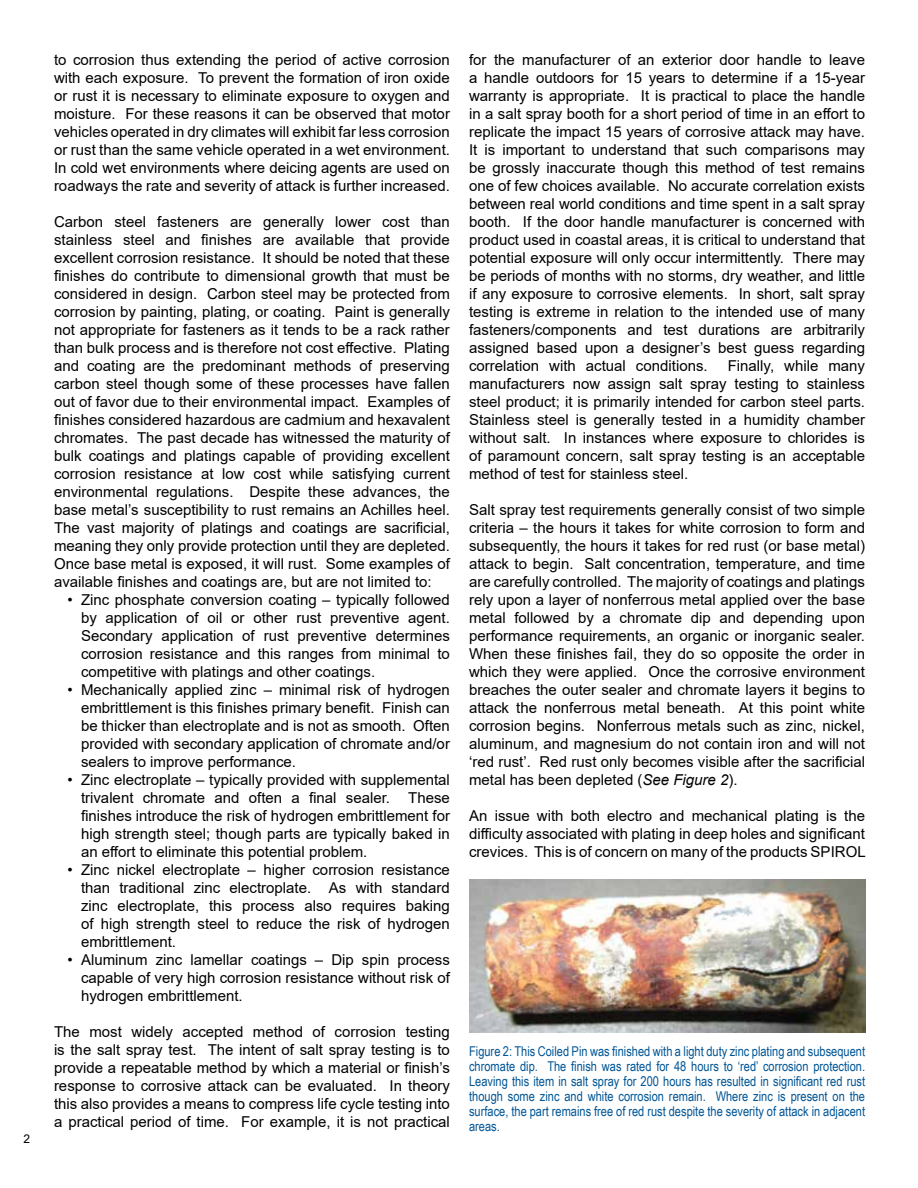
<style>
.page{position:relative;width:918px;height:1188px;background:#fff}
.page>*{position:absolute;margin:0;border:0;box-sizing:border-box;transform-origin:0 0}
.t1{font:15px/18px "Arial";color:#000;text-align:justify}
.t2{font:13.5px/15px "Arial Narrow";color:#005596;text-align:justify}
.t3{font:12px "Arial";color:#000}
.s1{font-style:italic}
</style>
<div class="page">
<img style="left:469px;top:880px;width:396px;height:153px">
<p class="t3" style="left:24px;top:1130px;width:8px">2</p>
<p class="t1" style="left:54px;top:51px;width:398px">to corrosion thus extending the period of active corrosion with each exposure. To prevent the formation of iron oxide or rust it is necessary to eliminate exposure to oxygen and moisture. For these reasons it can be observed that motor vehicles operated in dry climates will exhibit far less corrosion or rust than the same vehicle operated in a wet environment.<br>In cold wet environments where deicing agents are used on roadways the rate and severity of attack is further increased.</p>
<p class="t1" style="left:54px;top:213px;width:398px">Carbon steel fasteners are generally lower cost than stainless steel and finishes are available that provide excellent corrosion resistance. It should be noted that these finishes do contribute to dimensional growth that must be considered in design. Carbon steel may be protected from corrosion by painting, plating, or coating. Paint is generally not appropriate for fasteners as it tends to be a rack rather than bulk process and is therefore not cost effective. Plating and coating are the predominant methods of preserving carbon steel though some of these processes have fallen out of favor due to their environmental impact. Examples of finishes considered hazardous are cadmium and hexavalent chromates. The past decade has witnessed the maturity of bulk coatings and platings capable of providing excellent corrosion resistance at low cost while satisfying current environmental regulations. Despite these advances, the base metal’s susceptibility to rust remains an Achilles heel.<br>The vast majority of platings and coatings are sacrificial, meaning they only provide protection until they are depleted.<br>Once base metal is exposed, it will rust. Some examples of available finishes and coatings are, but are not limited to:</p>
<p class="t1" style="left:81px;top:591px;width:370px;text-indent:-14px">• Zinc phosphate conversion coating – typically followed by application of oil or other rust preventive agent.<br>Secondary application of rust preventive determines corrosion resistance and this ranges from minimal to competitive with platings and other coatings.</p>
<p class="t1" style="left:81px;top:681px;width:370px;text-indent:-14px">• Mechanically applied zinc – minimal risk of hydrogen embrittlement is this finishes primary benefit. Finish can be thicker than electroplate and is not as smooth. Often provided with secondary application of chromate and/or sealers to improve performance.</p>
<p class="t1" style="left:81px;top:771px;width:371px;text-indent:-14px">• Zinc electroplate – typically provided with supplemental trivalent chromate and often a final sealer. These finishes introduce the risk of hydrogen embrittlement for high strength steel; though parts are typically baked in an effort to eliminate this potential problem.</p>
<p class="t1" style="left:81px;top:861px;width:370px;text-indent:-14px">• Zinc nickel electroplate – higher corrosion resistance than traditional zinc electroplate. As with standard zinc electroplate, this process also requires baking of high strength steel to reduce the risk of hydrogen embrittlement.</p>
<p class="t1" style="left:81px;top:951px;width:370px;text-indent:-14px">• Aluminum zinc lamellar coatings – Dip spin process capable of very high corrosion resistance without risk of hydrogen embrittlement.</p>
<p class="t1" style="left:54px;top:1023px;width:397px">The most widely accepted method of corrosion testing is the salt spray test. The intent of salt spray testing is to provide a repeatable method by which a material or finish’s response to corrosive attack can be evaluated. In theory this also provides a means to compress life cycle testing into a practical period of time. For example, it is not practical</p>
<p class="t1" style="left:469px;top:51px;width:398px">for the manufacturer of an exterior door handle to leave a handle outdoors for 15 years to determine if a 15-year warranty is appropriate. It is practical to place the handle in a salt spray booth for a short period of time in an effort to replicate the impact 15 years of corrosive attack may have.<br>It is important to understand that such comparisons may be grossly inaccurate though this method of test remains one of few choices available. No accurate correlation exists between real world conditions and time spent in a salt spray booth. If the door handle manufacturer is concerned with product used in coastal areas, it is critical to understand that potential exposure will only occur intermittently. There may be periods of months with no storms, dry weather, and little if any exposure to corrosive elements. In short, salt spray testing is extreme in relation to the intended use of many fasteners/components and test durations are arbitrarily assigned based upon a designer’s best guess regarding correlation with actual conditions.</p>
<p class="t1" style="left:469px;top:357px;width:398px;text-indent:259px">Finally, while many manufacturers now assign salt spray testing to stainless steel product; it is primarily intended for carbon steel parts.<br>Stainless steel is generally tested in a humidity chamber without salt. In instances where exposure to chlorides is of paramount concern, salt spray testing is an acceptable method of test for stainless steel.</p>
<p class="t1" style="left:469px;top:501px;width:398px">Salt spray test requirements generally consist of two simple criteria – the hours it takes for white corrosion to form and subsequently, the hours it takes for red rust (or base metal) attack to begin. Salt concentration, temperature, and time are carefully controlled. The majority of coatings and platings rely upon a layer of nonferrous metal applied over the base metal followed by a chromate dip and depending upon performance requirements, an organic or inorganic sealer.<br>When these finishes fail, they do so opposite the order in which they were applied. Once the corrosive environment breaches the outer sealer and chromate layers it begins to attack the nonferrous metal beneath. At this point white corrosion begins. Nonferrous metals such as zinc, nickel, aluminum, and magnesium do not contain iron and will not ‘red rust’. Red rust only becomes visible after the sacrificial metal has been depleted (<span class="s1">See Figure 2</span>).</p>
<p class="t1" style="left:469px;top:807px;width:398px">An issue with both electro and mechanical plating is the difficulty associated with plating in deep holes and significant crevices. This is of concern on many of the products SPIROL</p>
<p class="t2" style="left:469px;top:1043px;width:398px">Figure 2: This Coiled Pin was finished with a light duty zinc plating and subsequent chromate dip. The finish was rated for 48 hours to ‘red’ corrosion protection.<br>Leaving this item in salt spray for 200 hours has resulted in significant red rust though some zinc and white corrosion remain. Where zinc is present on the surface, the part remains free of red rust despite the severity of attack in adjacent areas.</p>
</div>
